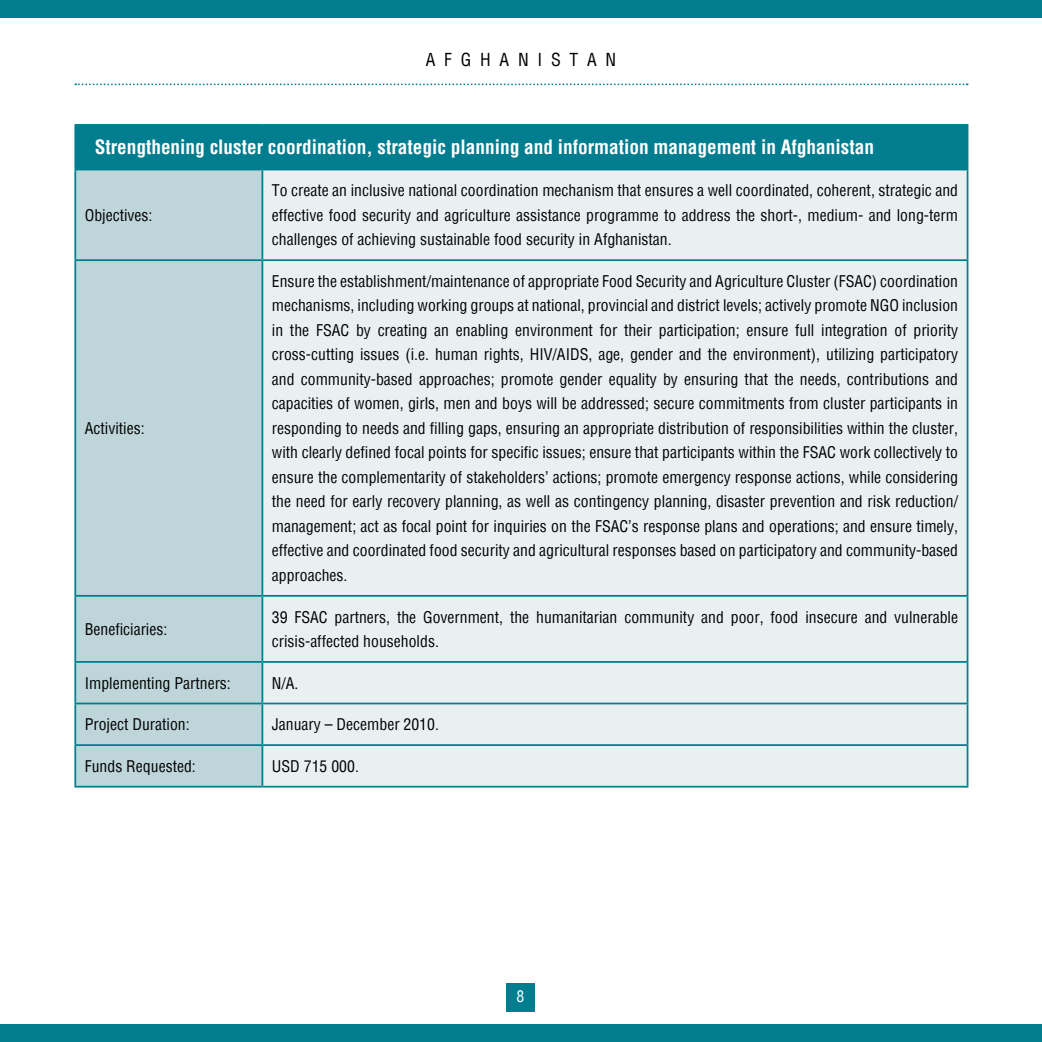
<style>
.page{position:relative;width:1042px;height:1042px;background:#fff}
.page>*{position:absolute;margin:0;border:0;box-sizing:border-box;transform-origin:0 0}
.t1{font:700 condensed 19.25px "Helvetica";color:#fff}
.t2{font:condensed 17.5px "Helvetica";letter-spacing:.5em;color:#000}
.t3{font:condensed 15.75px/24.5px "Helvetica";color:#000;text-align:justify}
</style>
<div class="page">
<div style="left:506px;top:983px;width:28px;height:29px;background:#007d8f"></div>
<div style="left:75px;top:125px;width:892px;height:45px;background:#007d8f"></div>
<div style="left:76px;top:170px;width:185px;height:616px;background:#bed5da"></div>
<div style="left:263px;top:170px;width:703px;height:616px;background:#eaf0f2"></div>
<hr style="left:74px;top:124px;width:188px;height:2px;background:#007d8f">
<hr style="left:74px;top:126px;width:2px;height:43px;background:#007d8f">
<hr style="left:262px;top:124px;width:706px;height:2px;background:#007d8f">
<hr style="left:966px;top:126px;width:2px;height:43px;background:#007d8f">
<hr style="left:74px;top:169px;width:188px;height:1px;background:#007d8f">
<hr style="left:74px;top:170px;width:2px;height:89px;background:#007d8f">
<hr style="left:262px;top:169px;width:706px;height:1px;background:#007d8f">
<hr style="left:261px;top:170px;width:2px;height:89px;background:#007d8f">
<hr style="left:966px;top:170px;width:2px;height:89px;background:#007d8f">
<hr style="left:74px;top:259px;width:188px;height:2px;background:#007d8f">
<hr style="left:74px;top:261px;width:2px;height:334px;background:#007d8f">
<hr style="left:262px;top:259px;width:706px;height:2px;background:#007d8f">
<hr style="left:261px;top:261px;width:2px;height:334px;background:#007d8f">
<hr style="left:966px;top:261px;width:2px;height:334px;background:#007d8f">
<hr style="left:74px;top:595px;width:188px;height:2px;background:#007d8f">
<hr style="left:74px;top:597px;width:2px;height:64px;background:#007d8f">
<hr style="left:262px;top:595px;width:706px;height:2px;background:#007d8f">
<hr style="left:261px;top:597px;width:2px;height:64px;background:#007d8f">
<hr style="left:966px;top:597px;width:2px;height:64px;background:#007d8f">
<hr style="left:74px;top:661px;width:188px;height:2px;background:#007d8f">
<hr style="left:74px;top:663px;width:2px;height:39px;background:#007d8f">
<hr style="left:262px;top:661px;width:706px;height:2px;background:#007d8f">
<hr style="left:261px;top:663px;width:2px;height:39px;background:#007d8f">
<hr style="left:966px;top:663px;width:2px;height:39px;background:#007d8f">
<hr style="left:74px;top:702px;width:188px;height:2px;background:#007d8f">
<hr style="left:74px;top:704px;width:2px;height:40px;background:#007d8f">
<hr style="left:262px;top:702px;width:706px;height:2px;background:#007d8f">
<hr style="left:261px;top:704px;width:2px;height:40px;background:#007d8f">
<hr style="left:966px;top:704px;width:2px;height:40px;background:#007d8f">
<hr style="left:74px;top:744px;width:188px;height:2px;background:#007d8f">
<hr style="left:74px;top:746px;width:2px;height:40px;background:#007d8f">
<hr style="left:262px;top:744px;width:706px;height:2px;background:#007d8f">
<hr style="left:261px;top:746px;width:2px;height:40px;background:#007d8f">
<hr style="left:966px;top:746px;width:2px;height:40px;background:#007d8f">
<hr style="left:74px;top:786px;width:188px;height:1px;background:#007d8f">
<hr style="left:262px;top:786px;width:706px;height:1px;background:#007d8f">
<svg style="left:75px;top:83px;width:892px;height:2px"></svg>
<div style="left:0;top:0;width:1042px;height:17px;background:#007d8f"></div>
<div style="left:0;top:1024px;width:1042px;height:18px;background:#007d8f"></div>
<p class="t2" style="left:426px;top:49px;width:192px">AFGHANISTAN</p>
<p class="t1" style="left:95px;top:135px;width:781px">Strengthening cluster coordination, strategic planning and information management in Afghanistan</p>
<p class="t3" style="left:85px;top:203px;width:69px">Objectives:</p>
<p class="t3" style="left:85px;top:416px;width:61px">Activities:</p>
<p class="t3" style="left:85px;top:616px;width:84px">Beneficiaries:</p>
<p class="t3" style="left:272px;top:178px;width:688px">To create an inclusive national coordination mechanism that ensures a well coordinated, coherent, strategic and effective food security and agriculture assistance programme to address the short-, medium- and long‑term challenges of achieving sustainable food security in Afghanistan.</p>
<p class="t3" style="left:272px;top:269px;width:688px">Ensure the establishment/maintenance of appropriate Food Security and Agriculture Cluster (FSAC) coordination mechanisms, including working groups at national, provincial and district levels; actively promote NGO inclusion in the FSAC by creating an enabling environment for their participation; ensure full integration of priority cross‑cutting issues (i.e. human rights, HIV/AIDS, age, gender and the environment), utilizing participatory and community‑based approaches; promote gender equality by ensuring that the needs, contributions and capacities of women, girls, men and boys will be addressed; secure commitments from cluster participants in responding to needs and filling gaps, ensuring an appropriate distribution of responsibilities within the cluster, with clearly defined focal points for specific issues; ensure that participants within the FSAC work collectively to ensure the complementarity of stakeholders’ actions; promote emergency response actions, while considering the need for early recovery planning, as well as contingency planning, disaster prevention and risk reduction/ management; act as focal point for inquiries on the FSAC’s response plans and operations; and ensure timely, effective and coordinated food security and agricultural responses based on participatory and community‑based approaches.</p>
<p class="t3" style="left:272px;top:604px;width:688px">39 FSAC partners, the Government, the humanitarian community and poor, food insecure and vulnerable crisis‑affected households.</p>
<p class="t3" style="left:85px;top:670px;width:148px">Implementing Partners:</p>
<p class="t3" style="left:272px;top:670px;width:28px">N/A.</p>
<p class="t3" style="left:85px;top:712px;width:106px">Project Duration:</p>
<p class="t3" style="left:272px;top:712px;width:169px">January – December 2010.</p>
<p class="t3" style="left:85px;top:753px;width:113px">Funds Requested:</p>
<p class="t3" style="left:272px;top:753px;width:89px">USD 715 000.</p>
</div>
